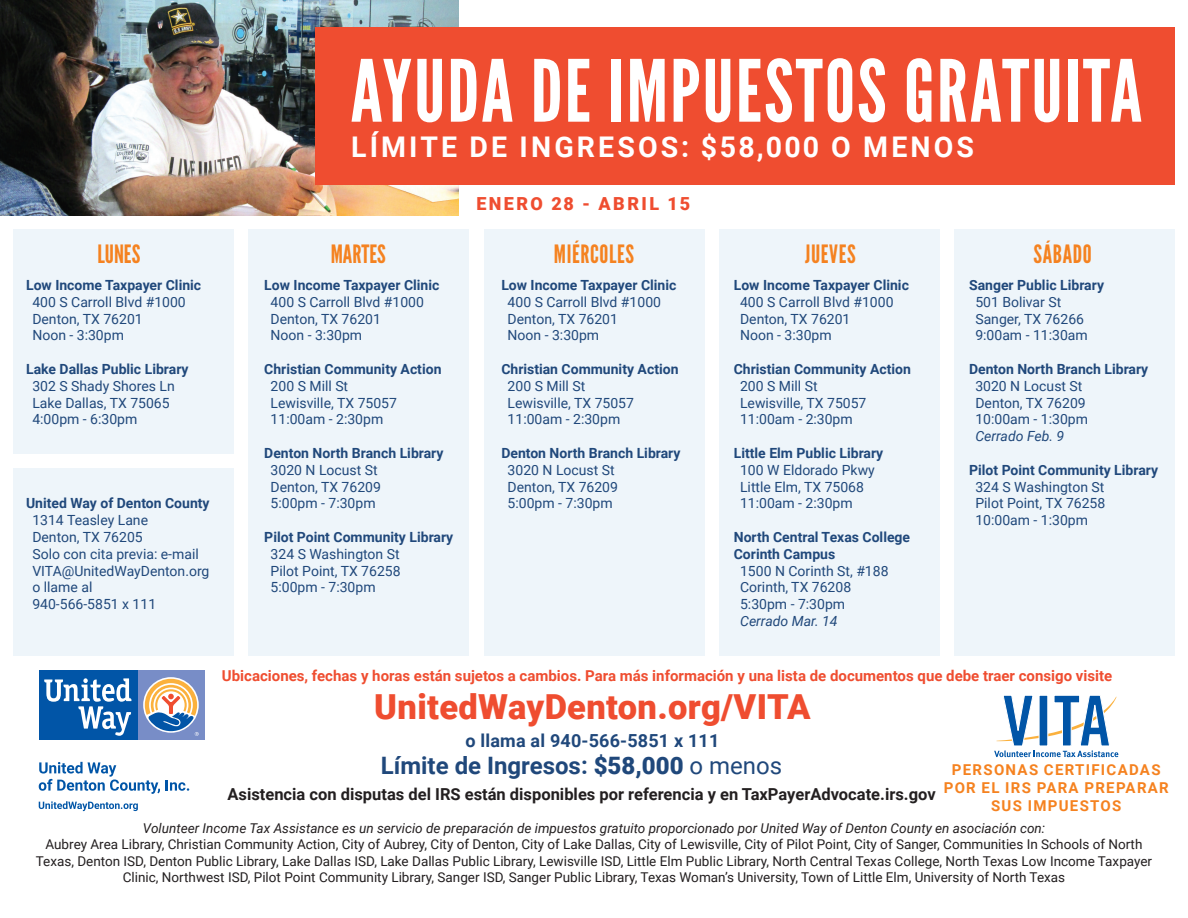
<style>
.page{position:relative;width:1188px;height:918px;background:#fff}
.page>*{position:absolute;margin:0;border:0;box-sizing:border-box;transform-origin:0 0}
.t1{font:85.5px "League Gothic";letter-spacing:.025em;color:#fff}
.t2{font:900 34.5px "Roboto";letter-spacing:.01em;color:#ef4d30}
.t3{font:700 28.5px "Roboto";letter-spacing:.11em;color:#fff}
.t4{font:25.2px "League Gothic";letter-spacing:.025em;color:#f58220}
.t5{font:700 24px "Roboto";color:#20487b}
.t6{font:700 18px "Roboto";letter-spacing:.01em;color:#20487b}
.t7{font:900 18px "Roboto";letter-spacing:.135em;color:#ef4d30}
.t8{font:700 16.5px "Roboto";color:#231f20}
.t9{font:700 15px "Roboto";color:#ef4d30}
.t10{font:700 15px/18px "Roboto";letter-spacing:.085em;color:#f58220;text-align:center}
.t11{font:13.95px/16.8px "Roboto";color:#20487b}
.t12{font:700 13.95px/16.8px "Roboto";color:#20487b}
.t13{font:italic 13.95px "Roboto";color:#20487b}
.t14{font:13.5px/16.2px "Roboto";color:#231f20;text-align:center}
.t15{font:italic 13.5px "Roboto";color:#231f20}
.s1{font-weight:900}
.s2{font-weight:400}
</style>
<div class="page">
<div style="left:14px;top:230px;width:220px;height:224px;background:#eef5fa"></div>
<div style="left:14px;top:468px;width:220px;height:188px;background:#eef5fa"></div>
<div style="left:249px;top:230px;width:220px;height:426px;background:#eef5fa"></div>
<div style="left:484px;top:230px;width:220px;height:426px;background:#eef5fa"></div>
<div style="left:719px;top:230px;width:220px;height:426px;background:#eef5fa"></div>
<div style="left:954px;top:230px;width:220px;height:426px;background:#eef5fa"></div>
<img style="left:0;top:0;width:459px;height:215px">
<div style="left:315px;top:27px;width:859px;height:158px;background:#ef4d30"></div>
<svg style="left:994px;top:695px;width:124px;height:62px"></svg>
<div style="left:137px;top:671px;width:68px;height:69px;background:#788dc7"></div>
<div style="left:39px;top:671px;width:98px;height:69px;background:#0155a7"></div>
<svg style="left:44px;top:678px;width:87px;height:58px"></svg>
<svg style="left:145px;top:679px;width:54px;height:57px"></svg>
<svg style="left:39px;top:801px;width:99px;height:10px"></svg>
<svg style="left:39px;top:762px;width:121px;height:32px"></svg>
<svg style="left:166px;top:780px;width:23px;height:11px"></svg>
<h1 class="t1" style="left:351px;top:40px;width:793px">AYUDA DE IMPUESTOS GRATUITA</h1>
<h3 class="t3" style="left:351px;top:127px;width:624px">LÍMITE DE INGRESOS: $58,000 O MENOS</h3>
<p class="t7" style="left:476px;top:191px;width:215px">ENERO 28 - ABRIL 15</p>
<h3 class="t4" style="left:97px;top:239px;width:45px">LUNES</h3>
<h3 class="t4" style="left:331px;top:239px;width:57px">MARTES</h3>
<h3 class="t4" style="left:554px;top:239px;width:82px">MIÉRCOLES</h3>
<h3 class="t4" style="left:805px;top:239px;width:52px">JUEVES</h3>
<h3 class="t4" style="left:1034px;top:239px;width:60px">SÁBADO</h3>
<p class="t12" style="left:26px;top:276px;width:177px">Low Income Taxpayer Clinic</p>
<p class="t11" style="left:32px;top:293px;width:155px">400 S Carroll Blvd #1000<br>Denton, TX 76201<br>Noon - 3:30pm</p>
<p class="t12" style="left:26px;top:360px;width:164px">Lake Dallas Public Library</p>
<p class="t11" style="left:32px;top:377px;width:144px">302 S Shady Shores Ln<br>Lake Dallas, TX 75065<br>4:00pm - 6:30pm</p>
<p class="t12" style="left:26px;top:495px;width:185px">United Way of Denton County</p>
<p class="t11" style="left:32px;top:511px;width:179px">1314 Teasley Lane<br>Denton, TX 76205<br>Solo con cita previa: e-mail<br>VITA@UnitedWayDenton.org o llame al<br>940-566-5851 x 111</p>
<p class="t12" style="left:264px;top:276px;width:177px">Low Income Taxpayer Clinic</p>
<p class="t11" style="left:271px;top:293px;width:155px">400 S Carroll Blvd #1000<br>Denton, TX 76201<br>Noon - 3:30pm</p>
<p class="t12" style="left:264px;top:360px;width:179px">Christian Community Action</p>
<p class="t11" style="left:271px;top:377px;width:128px">200 S Mill St<br>Lewisville, TX 75057<br>11:00am - 2:30pm</p>
<p class="t12" style="left:264px;top:444px;width:181px">Denton North Branch Library</p>
<p class="t11" style="left:271px;top:461px;width:112px">3020 N Locust St<br>Denton, TX 76209<br>5:00pm - 7:30pm</p>
<p class="t12" style="left:264px;top:528px;width:191px">Pilot Point Community Library</p>
<p class="t11" style="left:271px;top:545px;width:131px;text-align:justify">324 S Washington St Pilot Point, TX 76258<br>5:00pm - 7:30pm</p>
<p class="t12" style="left:501px;top:276px;width:177px">Low Income Taxpayer Clinic</p>
<p class="t11" style="left:508px;top:293px;width:155px">400 S Carroll Blvd #1000<br>Denton, TX 76201<br>Noon - 3:30pm</p>
<p class="t12" style="left:501px;top:360px;width:179px">Christian Community Action</p>
<p class="t11" style="left:508px;top:377px;width:128px">200 S Mill St<br>Lewisville, TX 75057<br>11:00am - 2:30pm</p>
<p class="t12" style="left:501px;top:444px;width:181px">Denton North Branch Library</p>
<p class="t11" style="left:508px;top:461px;width:112px">3020 N Locust St<br>Denton, TX 76209<br>5:00pm - 7:30pm</p>
<p class="t12" style="left:734px;top:276px;width:177px">Low Income Taxpayer Clinic</p>
<p class="t11" style="left:740px;top:293px;width:155px">400 S Carroll Blvd #1000<br>Denton, TX 76201<br>Noon - 3:30pm</p>
<p class="t12" style="left:734px;top:360px;width:179px">Christian Community Action</p>
<p class="t11" style="left:740px;top:377px;width:128px">200 S Mill St<br>Lewisville, TX 75057<br>11:00am - 2:30pm</p>
<p class="t12" style="left:734px;top:444px;width:151px">Little Elm Public Library</p>
<p class="t11" style="left:740px;top:461px;width:136px">100 W Eldorado Pkwy<br>Little Elm, TX 75068<br>11:00am - 2:30pm</p>
<p class="t12" style="left:734px;top:528px;width:178px">North Central Texas College<br>Corinth Campus</p>
<p class="t11" style="left:740px;top:562px;width:150px">1500 N Corinth St, #188<br>Corinth, TX 76208<br>5:30pm - 7:30pm</p>
<p class="t13" style="left:740px;top:611px;width:99px">Cerrado Mar. 14</p>
<p class="t12" style="left:969px;top:276px;width:136px">Sanger Public Library</p>
<p class="t11" style="left:975px;top:293px;width:114px">501 Bolivar St<br>Sanger, TX 76266<br>9:00am - 11:30am</p>
<p class="t12" style="left:969px;top:360px;width:181px">Denton North Branch Library</p>
<p class="t11" style="left:975px;top:377px;width:114px">3020 N Locust St<br>Denton, TX 76209<br>10:00am - 1:30pm</p>
<p class="t13" style="left:975px;top:427px;width:90px">Cerrado Feb. 9</p>
<p class="t12" style="left:969px;top:461px;width:191px">Pilot Point Community Library</p>
<p class="t11" style="left:975px;top:478px;width:131px;text-align:justify">324 S Washington St Pilot Point, TX 76258<br>10:00am - 1:30pm</p>
<p class="t9" style="left:222px;top:665px;width:892px">Ubicaciones, fechas y horas están sujetos a cambios. Para más información y una lista de documentos que debe traer consigo visite</p>
<h2 class="t2" style="left:374px;top:682px;width:438px">UnitedWayDenton.org/VITA</h2>
<p class="t6" style="left:466px;top:728px;width:255px">o llama al 940-566-5851 x 111</p>
<h3 class="t5" style="left:381px;top:749px;width:403px">Límite de Ingresos: <span class="s1">$58,000</span> <span class="s2">o menos</span></h3>
<p class="t8" style="left:227px;top:782px;width:710px">Asistencia con disputas del IRS están disponibles por referencia y en TaxPayerAdvocate.irs.gov</p>
<p class="t10" style="left:944px;top:760px;width:227px">PERSONAS CERTIFICADAS<br>POR EL IRS PARA PREPARAR<br>SUS IMPUESTOS</p>
<p class="t15" style="left:143px;top:819px;width:904px">Volunteer Income Tax Assistance es un servicio de preparación de impuestos gratuito proporcionado por United Way of Denton County en asociación con:</p>
<p class="t14" style="left:36px;top:836px;width:1118px">Aubrey Area Library, Christian Community Action, City of Aubrey, City of Denton, City of Lake Dallas, City of Lewisville, City of Pilot Point, City of Sanger, Communities In Schools of North<br>Texas, Denton ISD, Denton Public Library, Lake Dallas ISD, Lake Dallas Public Library, Lewisville ISD, Little Elm Public Library, North Central Texas College, North Texas Low Income Taxpayer<br>Clinic, Northwest ISD, Pilot Point Community Library, Sanger ISD, Sanger Public Library, Texas Woman’s University, Town of Little Elm, University of North Texas</p>
</div>
